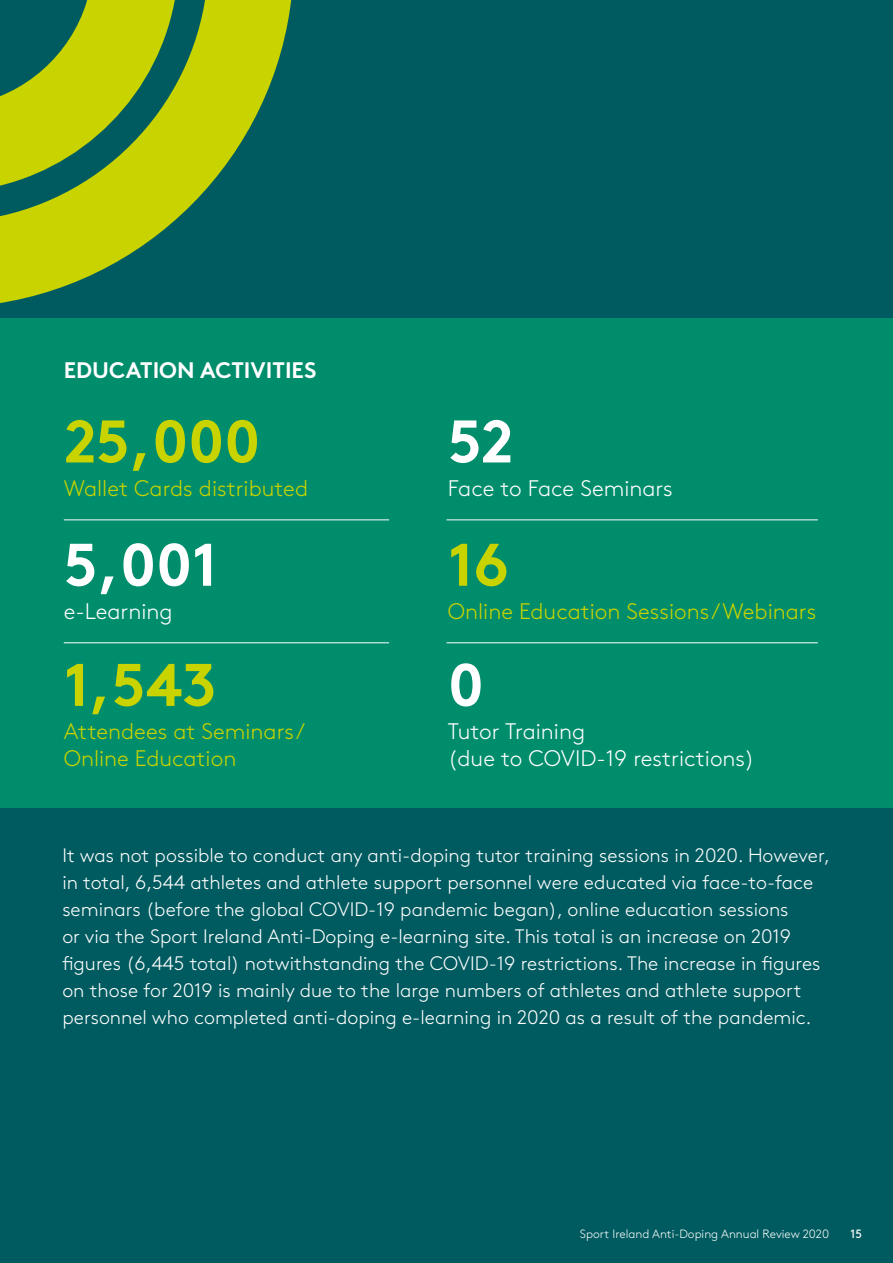
<style>
.page{position:relative;width:893px;height:1263px;background:#005b60}
.page>*{position:absolute;margin:0;border:0;box-sizing:border-box;transform-origin:0 0}
.t1{font:700 60px "Brown Std";color:#c8d300}
.t2{font:700 60px "Brown Std";color:#fff}
.t3{font:300 22.5px/27px "Brown Std";color:#c8d300}
.t4{font:300 22.5px/27px "Brown Std";color:#fff}
.t5{font:700 22.5px "Brown Std";color:#fff}
.t6{font:300 19.5px/27px "Brown Std";color:#fff}
.t7{font:300 12px "Brown Std";color:#fff}
.t8{font:12px "Brown Std";color:#fff}
</style>
<div class="page">
<svg style="left:0;top:0;width:292px;height:303px;fill:#c8d300"></svg>
<svg style="left:0;top:0;width:176px;height:190px"></svg>
<div style="left:0;top:319px;width:893px;height:489px;background:#008d6c"></div>
<hr style="left:64px;top:519px;width:325px;height:1px;background:#fff">
<hr style="left:446px;top:519px;width:372px;height:1px;background:#fff">
<hr style="left:64px;top:642px;width:325px;height:1px;background:#fff">
<hr style="left:446px;top:642px;width:372px;height:1px;background:#fff">
<p class="t5" style="left:64px;top:356px;width:254px">EDUCATION ACTIVITIES</p>
<h1 class="t1" style="left:64px;top:405px;width:198px">25,000</h1>
<h1 class="t2" style="left:448px;top:405px;width:67px">52</h1>
<p class="t3" style="left:64px;top:475px;width:246px">Wallet Cards distributed</p>
<p class="t4" style="left:448px;top:475px;width:226px">Face to Face Seminars</p>
<h1 class="t2" style="left:64px;top:528px;width:155px">5,001</h1>
<h1 class="t1" style="left:448px;top:528px;width:62px">16</h1>
<p class="t4" style="left:64px;top:598px;width:110px">e-Learning</p>
<p class="t3" style="left:448px;top:598px;width:370px">Online Education Sessions/Webinars</p>
<h1 class="t1" style="left:64px;top:648px;width:154px">1,543</h1>
<h1 class="t2" style="left:448px;top:648px;width:37px">0</h1>
<p class="t3" style="left:64px;top:718px;width:243px">Attendees at Seminars/<br>Online Education</p>
<p class="t4" style="left:448px;top:718px;width:308px">Tutor Training<br>(due to COVID-19 restrictions)</p>
<p class="t6" style="left:62px;top:842px;width:769px">It was not possible to conduct any anti-doping tutor training sessions in 2020. However, in total, 6,544 athletes and athlete support personnel were educated via face-to-face seminars (before the global COVID-19 pandemic began), online education sessions<br>or via the Sport Ireland Anti-Doping e-learning site. This total is an increase on 2019 figures (6,445 total) notwithstanding the COVID-19 restrictions. The increase in figures on those for 2019 is mainly due to the large numbers of athletes and athlete support personnel who completed anti-doping e-learning in 2020 as a result of the pandemic.</p>
<p class="t7" style="left:580px;top:1227px;width:251px">Sport Ireland Anti-Doping Annual Review 2020</p>
<p class="t8" style="left:850px;top:1227px;width:13px">15</p>
</div>
